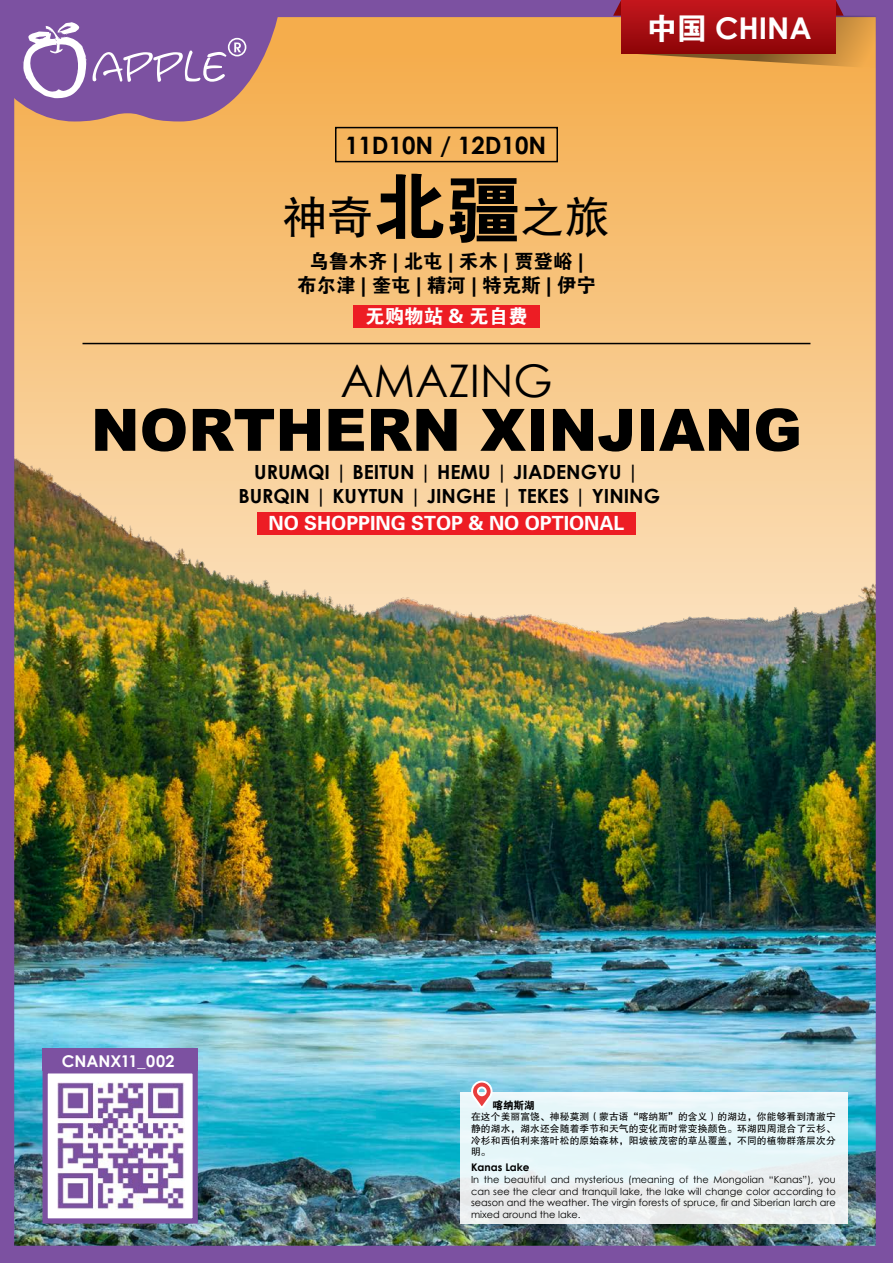
<style>
.page{position:relative;width:893px;height:1263px;background:#fff}
.page>*{position:absolute;margin:0;border:0;box-sizing:border-box;transform-origin:0 0}
.t1{font:900 58.5px "Arial";color:#000}
.t2{font:45px "Century Gothic";color:#000}
.t3{font:45px "FZHTK GBK1 0";color:#000}
.t4{font:700 30px "Century Gothic";color:#fff}
.t5{font:700 24px "Century Gothic";color:#000}
.t6{font:700 19.5px "Century Gothic";color:#000}
.t7{font:19.5px "FZDHTK GBK1 0";color:#fff}
.t8{font:19.5px "FZDHTK GBK1 0";color:#000}
.t9{font:700 16.2px "Century Gothic";color:#fff}
.t10{font:700 10.5px "Century Gothic";color:#000}
.t11{font:10.5px "FZDHTK GBK1 0";color:#000}
.t12{font:9.75px/11.7px "Century Gothic";color:#000;text-align:justify}
.t13{font:9.75px/11.7px "FZHTK GBK1 0";letter-spacing:.01em;color:#000;text-align:justify}
.s1{font-family:"FZDHTK GBK1 0";font-weight:400}
.s2{font-family:"FZDHTK GBK1 0";font-size:73.5px}
</style>
<div class="page">
<img style="left:0;top:0;width:893px;height:1263px">
<svg style="left:613px;top:0;width:263px;height:68px;background:#ca8b4c"></svg>
<div style="left:622px;top:0;width:213px;height:54px;background:linear-gradient(to bottom,#c4171e,#8d0507)"></div>
<p class="t4" style="left:647px;top:6px;width:166px"><span class="s1">中国</span> CHINA</p>
<p class="t5" style="left:345px;top:127px;width:203px">11D10N / 12D10N</p>
<p class="t3" style="left:283px;top:192px;width:328px">神奇<span class="s2">北疆</span>之旅</p>
<p class="t8" style="left:309px;top:251px;width:275px">乌鲁木齐 | 北屯 | 禾木 | 贾登峪 |</p>
<p class="t8" style="left:297px;top:274px;width:300px">布尔津 | 奎屯 | 精河 | 特克斯 | 伊宁</p>
<p class="t7" style="left:365px;top:306px;width:164px">无购物站 &amp; 无自费</p>
<p class="t2" style="left:340px;top:349px;width:214px">AMAZING</p>
<p class="t1" style="left:91px;top:387px;width:713px">NORTHERN XINJIANG</p>
<p class="t6" style="left:254px;top:457px;width:386px">URUMQI | BEITUN | HEMU | JIADENGYU |</p>
<p class="t6" style="left:238px;top:481px;width:423px">BURQIN | KUYTUN | JINGHE | TEKES | YINING</p>
<p class="t7" style="left:269px;top:513px;width:357px">NO SHOPPING STOP &amp; NO OPTIONAL</p>
<p class="t9" style="left:62px;top:1049px;width:114px">CNANX11_002</p>
<p class="t11" style="left:493px;top:1099px;width:43px">喀纳斯湖</p>
<p class="t13" style="left:471px;top:1111px;width:366px">在这个美丽富饶、神秘莫测（蒙古语“喀纳斯”的含义）的湖边，你能够看到清澈宁静的湖水，湖水还会随着季节和天气的变化而时常变换颜色。环湖四周混合了云杉、冷杉和西伯利来落叶松的原始森林，阳坡被茂密的草丛覆盖，不同的植物群落层次分明。</p>
<p class="t10" style="left:471px;top:1159px;width:60px">Kanas Lake</p>
<p class="t12" style="left:471px;top:1173px;width:366px">In the beautiful and mysterious (meaning of the Mongolian “Kanas”), you can see the clear and tranquil lake, the lake will change color according to season and the weather. The virgin forests of spruce, fir and Siberian larch are mixed around the lake.</p>
</div>
